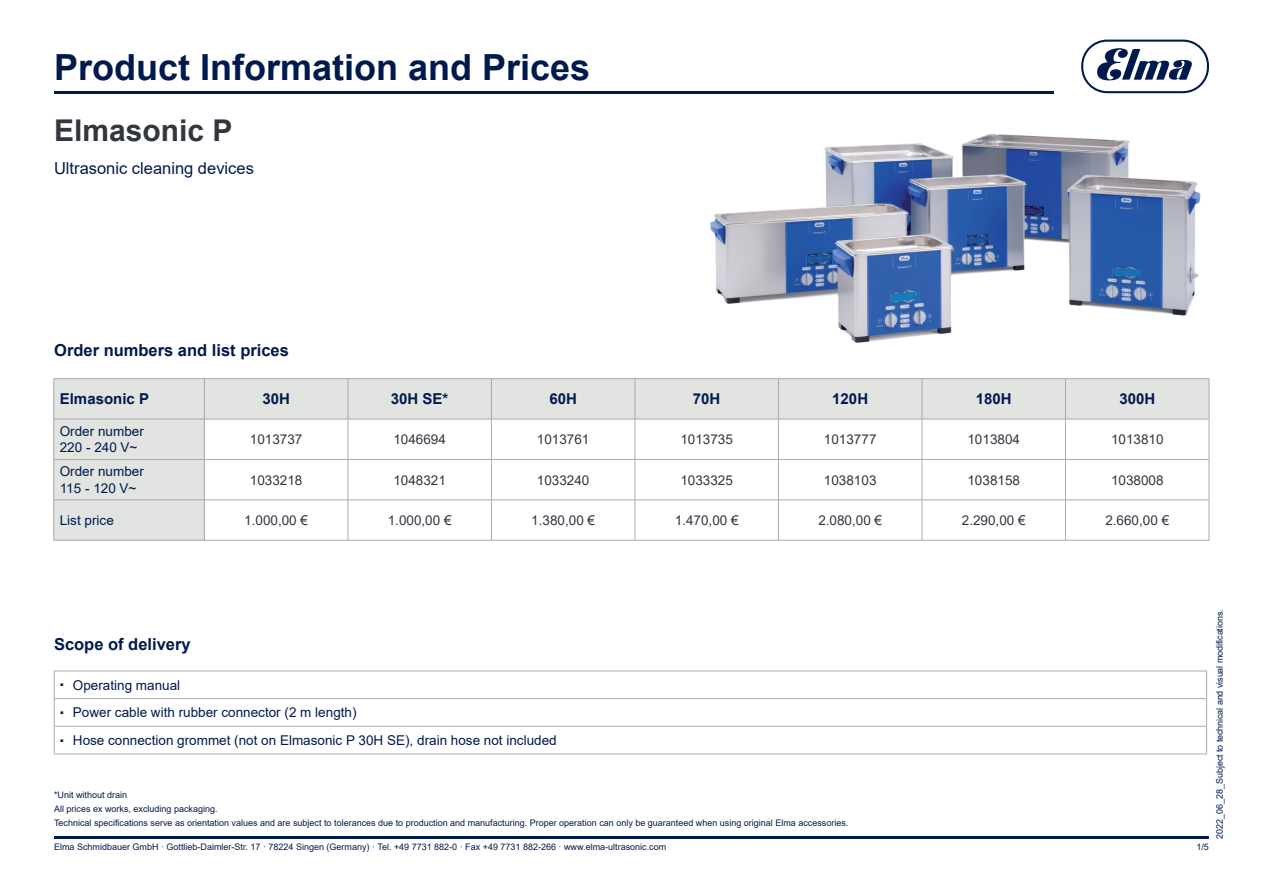
<style>
.page{position:relative;width:1263px;height:893px;background:#fff}
.page>*{position:absolute;margin:0;border:0;box-sizing:border-box;transform-origin:0 0}
.t1{font:700 36px "Arial";color:#001a4d}
.Arial_20_Bold_Grey{font:700 30px "Arial";color:#323640}
.Arial_11_Bold_Blue{font:700 16.5px "Arial";color:#001a4d}
.Arial_11_Reg_Blue{font:16.5px "Arial";color:#001a4d}
.Arial_10_Bold_Blue_M{font:700 15px "Arial";color:#001a4d}
.Arial_10_Bold_Blue_L{font:700 15px "Arial";color:#001a4d}
.Arial_9_Reg_Blue_Lin{font:13.5px/16.2px "Arial";color:#001a4d}
.Arial_9_Reg_Grey_Mit{font:13.5px "Arial";color:#323640}
.Arial_6_Reg_Blue{font:9px "Arial";color:#001a4d}
</style>
<div class="page">
<svg style="left:1081px;top:40px;width:128px;height:53px"></svg>
<hr style="left:54px;top:91px;width:999px;height:2px;background:#001a4d">
<hr style="left:54px;top:837px;width:1155px;height:2px;background:#001a4d">
<hr style="left:204px;top:378px;width:144px;height:1px;background:#a8abac">
<hr style="left:348px;top:378px;width:143px;height:1px;background:#a8abac">
<hr style="left:491px;top:378px;width:144px;height:1px;background:#a8abac">
<hr style="left:635px;top:378px;width:143px;height:1px;background:#a8abac">
<hr style="left:778px;top:378px;width:144px;height:1px;background:#a8abac">
<hr style="left:922px;top:378px;width:143px;height:1px;background:#a8abac">
<hr style="left:1065px;top:378px;width:144px;height:1px;background:#a8abac">
<hr style="left:1209px;top:379px;width:1px;height:40px;background:#a8abac">
<hr style="left:1209px;top:419px;width:1px;height:40px;background:#a8abac">
<hr style="left:1209px;top:460px;width:1px;height:40px;background:#a8abac">
<hr style="left:1209px;top:500px;width:1px;height:40px;background:#a8abac">
<hr style="left:204px;top:540px;width:144px;height:1px;background:#a8abac">
<hr style="left:348px;top:540px;width:143px;height:1px;background:#a8abac">
<hr style="left:491px;top:540px;width:144px;height:1px;background:#a8abac">
<hr style="left:635px;top:540px;width:143px;height:1px;background:#a8abac">
<hr style="left:778px;top:540px;width:144px;height:1px;background:#a8abac">
<hr style="left:922px;top:540px;width:143px;height:1px;background:#a8abac">
<hr style="left:1065px;top:540px;width:144px;height:1px;background:#a8abac">
<img style="left:710px;top:134px;width:491px;height:209px">
<svg style="left:55px;top:379px;width:1154px;height:161px"></svg>
<hr style="left:54px;top:378px;width:151px;height:1px;background:#a8abac">
<hr style="left:54px;top:379px;width:1px;height:40px;background:#a8abac">
<hr style="left:204px;top:379px;width:1px;height:40px;background:#a8abac">
<hr style="left:54px;top:419px;width:151px;height:1px;background:#a8abac">
<hr style="left:54px;top:419px;width:1px;height:40px;background:#a8abac">
<hr style="left:204px;top:419px;width:1px;height:40px;background:#a8abac">
<hr style="left:54px;top:459px;width:151px;height:1px;background:#a8abac">
<hr style="left:54px;top:460px;width:1px;height:40px;background:#a8abac">
<hr style="left:204px;top:460px;width:1px;height:40px;background:#a8abac">
<hr style="left:54px;top:500px;width:151px;height:1px;background:#a8abac">
<hr style="left:54px;top:500px;width:1px;height:40px;background:#a8abac">
<hr style="left:204px;top:500px;width:1px;height:40px;background:#a8abac">
<hr style="left:54px;top:540px;width:151px;height:1px;background:#a8abac">
<hr style="left:54px;top:671px;width:1153px;height:1px;background:#a8abac">
<hr style="left:54px;top:698px;width:1153px;height:1px;background:#a8abac">
<hr style="left:54px;top:726px;width:1153px;height:1px;background:#a8abac">
<svg style="left:54px;top:671px;width:1px;height:83px"></svg>
<svg style="left:1206px;top:671px;width:1px;height:83px"></svg>
<hr style="left:54px;top:754px;width:1153px;height:1px;background:#a8abac">
<h1 class="t1" style="left:54px;top:42px;width:538px">Product Information and Prices</h1>
<p class="Arial_20_Bold_Grey" style="left:54px;top:109px;width:180px">Elmasonic P</p>
<p class="Arial_11_Reg_Blue" style="left:54px;top:156px;width:201px">Ultrasonic cleaning devices</p>
<p class="Arial_11_Bold_Blue" style="left:54px;top:339px;width:236px">Order numbers and list prices</p>
<p class="Arial_10_Bold_Blue_L" style="left:60px;top:388px;width:91px">Elmasonic P</p>
<p class="Arial_9_Reg_Blue_Lin" style="left:60px;top:423px;width:86px">Order number<br>220 - 240 V~</p>
<p class="Arial_9_Reg_Blue_Lin" style="left:60px;top:463px;width:86px">Order number<br>115 - 120 V~</p>
<p class="Arial_9_Reg_Blue_Lin" style="left:60px;top:512px;width:56px">List price</p>
<p class="Arial_10_Bold_Blue_M" style="left:262px;top:388px;width:29px">30H</p>
<p class="Arial_10_Bold_Blue_M" style="left:391px;top:388px;width:59px">30H SE*</p>
<p class="Arial_10_Bold_Blue_M" style="left:549px;top:388px;width:29px">60H</p>
<p class="Arial_10_Bold_Blue_M" style="left:693px;top:388px;width:29px">70H</p>
<p class="Arial_10_Bold_Blue_M" style="left:832px;top:388px;width:37px">120H</p>
<p class="Arial_10_Bold_Blue_M" style="left:976px;top:388px;width:37px">180H</p>
<p class="Arial_10_Bold_Blue_M" style="left:1119px;top:388px;width:37px">300H</p>
<p class="Arial_9_Reg_Grey_Mit" style="left:250px;top:430px;width:54px">1013737</p>
<p class="Arial_9_Reg_Grey_Mit" style="left:393px;top:430px;width:54px">1046694</p>
<p class="Arial_9_Reg_Grey_Mit" style="left:537px;top:430px;width:54px">1013761</p>
<p class="Arial_9_Reg_Grey_Mit" style="left:680px;top:430px;width:54px">1013735</p>
<p class="Arial_9_Reg_Grey_Mit" style="left:824px;top:430px;width:54px">1013777</p>
<p class="Arial_9_Reg_Grey_Mit" style="left:967px;top:430px;width:54px">1013804</p>
<p class="Arial_9_Reg_Grey_Mit" style="left:1111px;top:430px;width:54px">1013810</p>
<p class="Arial_9_Reg_Grey_Mit" style="left:250px;top:470px;width:54px">1033218</p>
<p class="Arial_9_Reg_Grey_Mit" style="left:393px;top:470px;width:54px">1048321</p>
<p class="Arial_9_Reg_Grey_Mit" style="left:537px;top:470px;width:54px">1033240</p>
<p class="Arial_9_Reg_Grey_Mit" style="left:680px;top:470px;width:54px">1033325</p>
<p class="Arial_9_Reg_Grey_Mit" style="left:824px;top:470px;width:54px">1038103</p>
<p class="Arial_9_Reg_Grey_Mit" style="left:967px;top:470px;width:54px">1038158</p>
<p class="Arial_9_Reg_Grey_Mit" style="left:1111px;top:470px;width:54px">1038008</p>
<p class="Arial_9_Reg_Grey_Mit" style="left:244px;top:511px;width:65px">1.000,00 €</p>
<p class="Arial_9_Reg_Grey_Mit" style="left:388px;top:511px;width:65px">1.000,00 €</p>
<p class="Arial_9_Reg_Grey_Mit" style="left:531px;top:511px;width:65px">1.380,00 €</p>
<p class="Arial_9_Reg_Grey_Mit" style="left:675px;top:511px;width:65px">1.470,00 €</p>
<p class="Arial_9_Reg_Grey_Mit" style="left:818px;top:511px;width:65px">2.080,00 €</p>
<p class="Arial_9_Reg_Grey_Mit" style="left:962px;top:511px;width:65px">2.290,00 €</p>
<p class="Arial_9_Reg_Grey_Mit" style="left:1105px;top:511px;width:65px">2.660,00 €</p>
<p class="Arial_11_Bold_Blue" style="left:54px;top:633px;width:138px">Scope of delivery</p>
<p class="Arial_9_Reg_Blue_Lin" style="left:60px;top:677px;width:122px"><sup>■</sup> Operating manual</p>
<p class="Arial_9_Reg_Blue_Lin" style="left:60px;top:704px;width:298px"><sup>■</sup> Power cable with rubber connector (2 m length)</p>
<p class="Arial_9_Reg_Blue_Lin" style="left:60px;top:732px;width:498px"><sup>■</sup> Hose connection grommet (not on Elmasonic P 30H SE), drain hose not included</p>
<p class="Arial_6_Reg_Blue" style="left:54px;top:788px;width:75px">*Unit without drain</p>
<p class="Arial_6_Reg_Blue" style="left:54px;top:803px;width:165px">All prices ex works, excluding packaging.</p>
<p class="Arial_6_Reg_Blue" style="left:54px;top:817px;width:796px">Technical specifications serve as orientation values and are subject to tolerances due to production and manufacturing. Proper operation can only be guaranteed when using original Elma accessories.</p>
<p class="Arial_6_Reg_Blue" style="left:1213px;top:839px;width:231px;rotate:-90deg">2022_06_28_Subject to technical and visual modifications.</p>
<p class="Arial_6_Reg_Blue" style="left:54px;top:840px;width:614px">Elma Schmidbauer GmbH · Gottlieb-Daimler-Str. 17 · 78224 Singen (Germany) · Tel. +49 7731 882-0 · Fax +49 7731 882-266 · www.elma-ultrasonic.com</p>
<p class="Arial_6_Reg_Blue" style="left:1196px;top:840px;width:14px">1/5</p>
</div>
